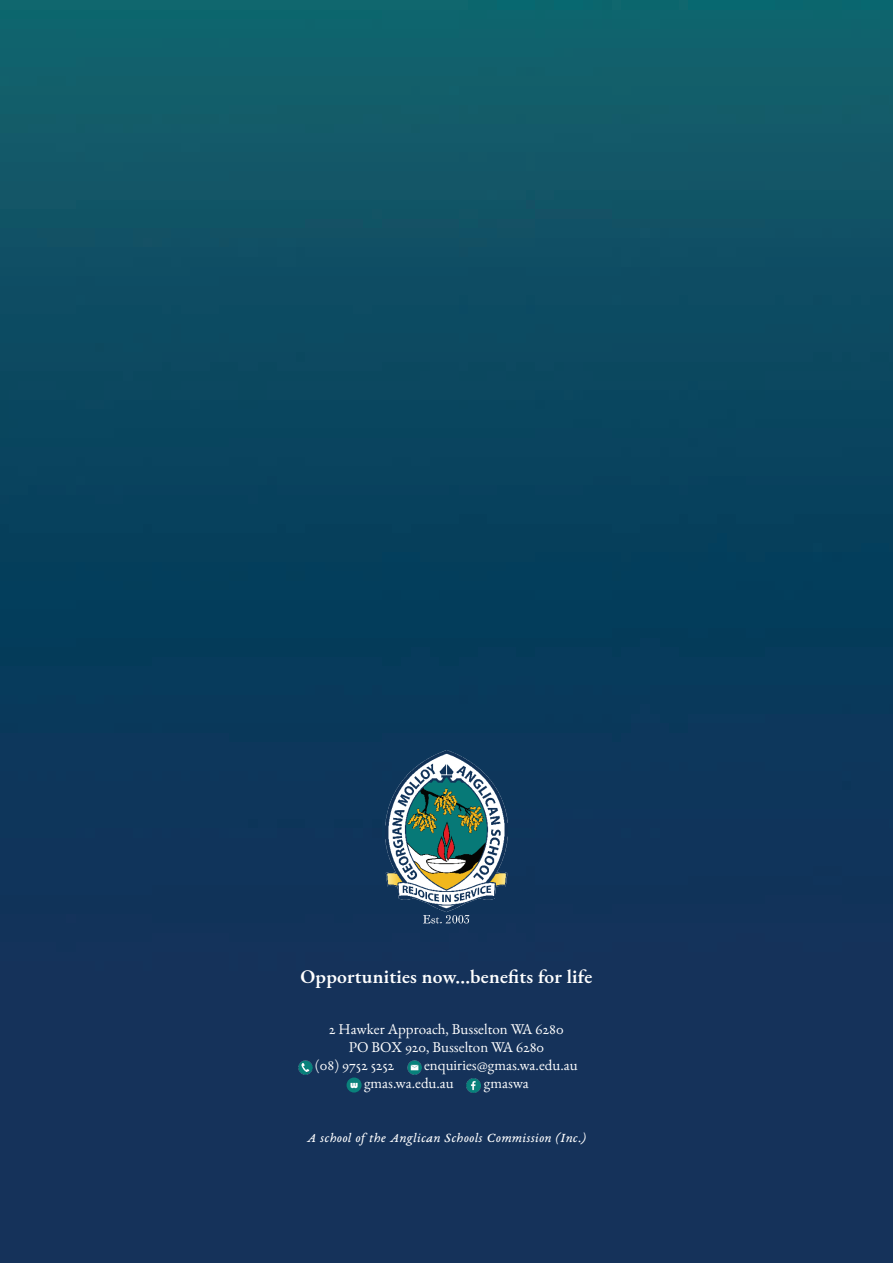
<style>
.page{position:relative;width:893px;height:1263px;background:#fff}
.page>*{position:absolute;margin:0;border:0;box-sizing:border-box;transform-origin:0 0}
.t1{font:600 19.5px "EB Garamond";letter-spacing:.01em;color:#fff}
.t2{font:15px/18px "EB Garamond 12";color:#fff}
.t3{font:italic 13.5px "EB Garamond 08";letter-spacing:.03em;color:#fff}
.t4{font:10.5px "Bauhaus 93";color:#fff}
</style>
<div class="page">
<img style="left:0;top:0;width:893px;height:1263px">
<img style="left:385px;top:751px;width:123px;height:174px">
<img style="left:407px;top:1060px;width:14px;height:14px">
<div style="left:347px;top:1077px;width:15px;height:15px;background:#0a817b;border-radius:50%"></div>
<img style="left:466px;top:1078px;width:14px;height:14px">
<img style="left:298px;top:1060px;width:15px;height:14px">
<h1 class="t1" style="left:301px;top:964px;width:293px">Opportunities now...benefits for life</h1>
<p class="t2" style="left:329px;top:1020px;width:236px">2 Hawker Approach, Busselton WA 6280</p>
<p class="t2" style="left:349px;top:1038px;width:197px">PO BOX 920, Busselton WA 6280</p>
<p class="t2" style="left:315px;top:1056px;width:80px">(08) 9752 5252</p>
<p class="t2" style="left:364px;top:1056px;width:215px;text-indent:60px">enquiries@gmas.wa.edu.au gmas.wa.edu.au</p>
<p class="t2" style="left:484px;top:1074px;width:47px">gmaswa</p>
<p class="t4" style="left:350px;top:1078px;width:10px">w</p>
<p class="t3" style="left:307px;top:1129px;width:281px">A school of the Anglican Schools Commission (Inc.)</p>
</div>
